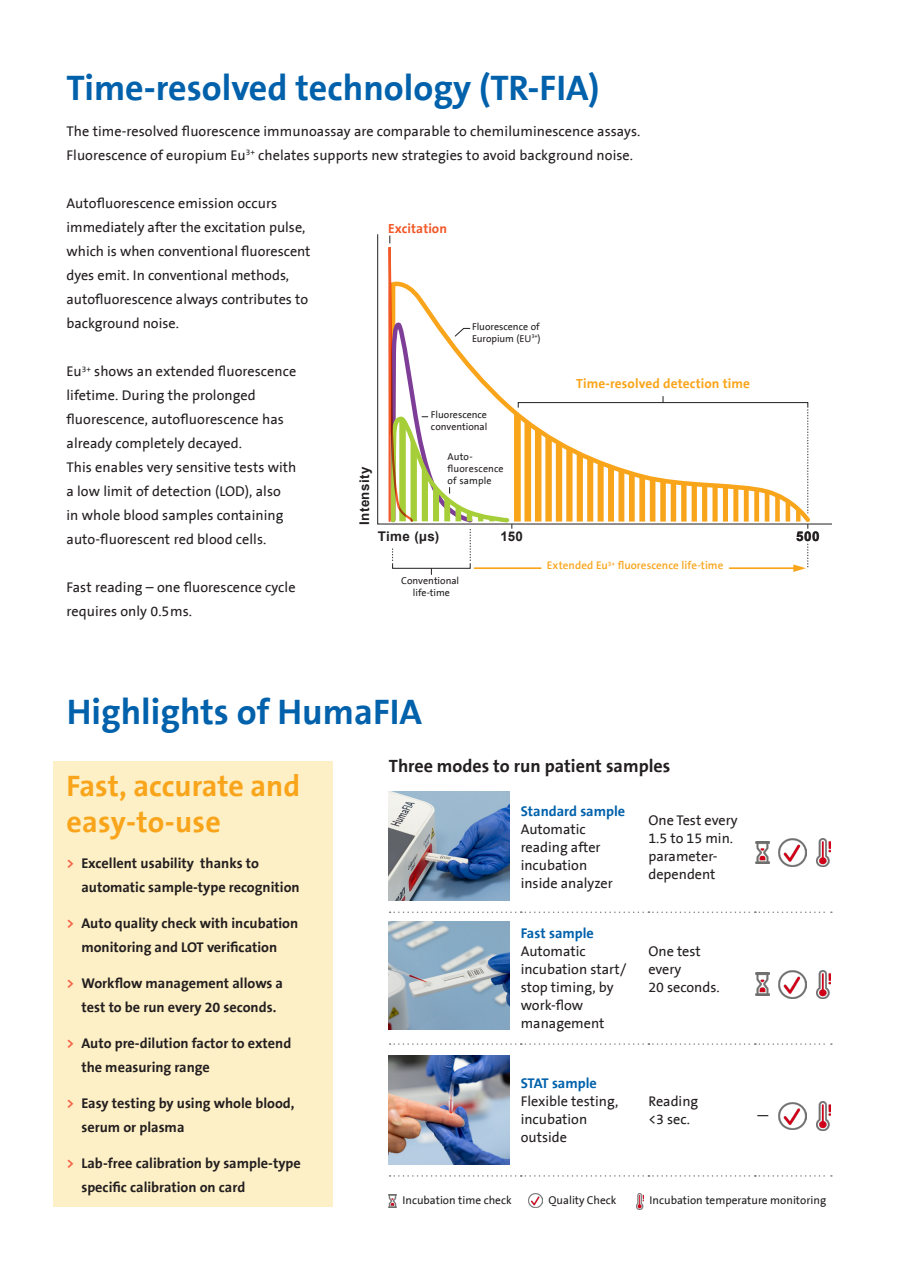
<style>
.page{position:relative;width:898px;height:1263px;background:#fff}
.page>*{position:absolute;margin:0;border:0;box-sizing:border-box;transform-origin:0 0}
.H3__Headline_24pt{font:700 36px "The Sans B7";color:#0161ab}
.H4__Subline_20pt{font:700 30px/36px "The Sans B7";color:#f9a51b}
.H5__Subhead_12pt{font:700 18px "The Sans B7";color:#231f20}
.C1__Copy_9_5pt{font:14.25px/24px "The Sans B5 Plain";letter-spacing:.005em;color:#231f20}
.t1{font:700 14.25px/24px "The Sans B7";color:#231f20}
.T2__Table_Copy_L_9_5pt{font:14.25px/18px "The Sans B5 Plain";color:#231f20}
.T2__Table_Copy_L_9_5pt-2{font:700 14.25px "The Sans B7";color:#0161ab}
.t2{font:700 13.35px "The Sans B7";letter-spacing:.005em;color:#f9a51b}
.t3{font:700 13.35px "Arial";letter-spacing:.03em;color:#231f20}
.t4{font:700 13.35px "The Sans B7";letter-spacing:.005em;color:#f15929}
.C5__Imprint_7_6pt{font:11.4px "The Sans B5 Plain";color:#231f20}
.t5{font:600 11.1px "The Sans B6";letter-spacing:.005em;color:#f9a51b}
.t6{font:10.05px/12px "The Sans B5 Plain";color:#231f20}
.s1{color:#f26648}
</style>
<div class="page">
<img style="left:388px;top:921px;width:121px;height:109px">
<img style="left:388px;top:1055px;width:121px;height:109px">
<img style="left:388px;top:791px;width:121px;height:109px">
<div style="left:53px;top:761px;width:280px;height:445px;background:#fef0c6"></div>
<div style="left:392px;top:563px;width:78px;height:6px;border:1px solid #231f20"></div>
<hr style="left:474px;top:567px;width:66px;height:2px;background:#f9a51b">
<hr style="left:729px;top:567px;width:67px;height:2px;background:#f9a51b">
<svg style="left:791px;top:544px;width:18px;height:28px"></svg>
<svg style="left:377px;top:234px;width:454px;height:291px"></svg>
<svg style="left:512px;top:274px;width:300px;height:250px"></svg>
<svg style="left:388px;top:236px;width:124px;height:325px"></svg>
<svg style="left:389px;top:1043px;width:442px;height:2px"></svg>
<svg style="left:389px;top:911px;width:442px;height:2px"></svg>
<svg style="left:389px;top:1175px;width:442px;height:2px"></svg>
<img style="left:778px;top:838px;width:28px;height:28px">
<img style="left:755px;top:841px;width:14px;height:23px">
<img style="left:816px;top:838px;width:14px;height:28px">
<img style="left:778px;top:970px;width:28px;height:28px">
<img style="left:755px;top:973px;width:14px;height:22px">
<img style="left:816px;top:970px;width:14px;height:28px">
<img style="left:778px;top:1102px;width:28px;height:28px">
<img style="left:816px;top:1102px;width:14px;height:28px">
<img style="left:528px;top:1194px;width:14px;height:14px">
<img style="left:636px;top:1193px;width:7px;height:16px">
<svg style="left:388px;top:1194px;width:8px;height:13px"></svg>
<p class="H3__Headline_24pt" style="left:66px;top:69px;width:534px">Time-resolved technology (TR-FIA)</p>
<p class="C1__Copy_9_5pt" style="left:66px;top:120px;width:575px">The time-resolved fluorescence immunoassay are comparable to chemiluminescence assays.<br>Fluorescence of europium Eu<sup>3+</sup> chelates supports new strategies to avoid background noise.</p>
<p class="C1__Copy_9_5pt" style="left:66px;top:192px;width:245px">Autofluorescence emission occurs immediately after the excitation pulse, which is when conventional fluorescent dyes emit. In conventional methods, autofluorescence always contributes to background noise.</p>
<p class="C1__Copy_9_5pt" style="left:66px;top:360px;width:231px">Eu<sup>3+</sup> shows an extended fluorescence lifetime. During the prolonged fluorescence, autofluorescence has already completely decayed.<br>This enables very sensitive tests with a low limit of detection (LOD), also<br>in whole blood samples containing auto-fluorescent red blood cells.</p>
<p class="C1__Copy_9_5pt" style="left:66px;top:576px;width:230px">Fast reading – one fluorescence cycle requires only 0.5ms.</p>
<p class="t4" style="left:388px;top:221px;width:60px">Excitation</p>
<p class="t6" style="left:472px;top:320px;width:70px">Fluorescence of<br>Europium (EU<sup>3+</sup>)</p>
<p class="t2" style="left:576px;top:377px;width:175px">Time-resolved detection time</p>
<p class="t6" style="left:431px;top:409px;width:58px">Fluorescence conventional</p>
<p class="t6" style="left:447px;top:451px;width:58px">Auto&shy;fluorescence of sample</p>
<p class="t3" style="left:355px;top:525px;width:60px;rotate:-90deg">Intensity</p>
<p class="t3" style="left:377px;top:528px;width:63px">Time (µs)</p>
<p class="t3" style="left:500px;top:528px;width:24px">150</p>
<p class="t3" style="left:795px;top:528px;width:25px">500</p>
<p class="t6" style="left:401px;top:575px;width:59px;text-align:center">Conventional life-time</p>
<p class="t5" style="left:546px;top:560px;width:178px">Extended Eu<sup>3+</sup> fluorescence life-time</p>
<p class="H3__Headline_24pt" style="left:67px;top:693px;width:357px">Highlights of HumaFIA</p>
<p class="H5__Subhead_12pt" style="left:388px;top:757px;width:283px">Three modes to run patient samples</p>
<p class="T2__Table_Copy_L_9_5pt-2" style="left:520px;top:803px;width:106px">Standard sample</p>
<p class="T2__Table_Copy_L_9_5pt" style="left:520px;top:820px;width:94px">Automatic reading after incubation inside analyzer</p>
<p class="T2__Table_Copy_L_9_5pt" style="left:648px;top:811px;width:91px">One Test every<br>1.5 to 15 min. parameter&shy;dependent</p>
<p class="T2__Table_Copy_L_9_5pt-2" style="left:520px;top:926px;width:75px">Fast sample</p>
<p class="T2__Table_Copy_L_9_5pt" style="left:520px;top:943px;width:107px">Automatic incubation start/ stop timing, by work-flow management</p>
<p class="T2__Table_Copy_L_9_5pt" style="left:648px;top:943px;width:73px">One test every<br>20 seconds.</p>
<p class="H4__Subline_20pt" style="left:66px;top:769px;width:235px">Fast, accurate and easy-to-use</p>
<p class="t1" style="left:81px;top:852px;width:220px;text-indent:-15px"><span class="s1">&gt;</span> Excellent usability thanks to automatic sample-type recognition</p>
<p class="t1" style="left:66px;top:912px;width:233px;text-align:center"><span class="s1">&gt;</span> Auto quality check with incubation monitoring and LOT verification</p>
<p class="t1" style="left:66px;top:972px;width:218px;text-align:center"><span class="s1">&gt;</span> Workflow management allows a test to be run every 20 seconds.</p>
<p class="t1" style="left:81px;top:1032px;width:211px;text-indent:-15px"><span class="s1">&gt;</span> Auto pre-dilution factor to extend the measuring range</p>
<p class="t1" style="left:81px;top:1092px;width:215px;text-indent:-15px"><span class="s1">&gt;</span> Easy testing by using whole blood, serum or plasma</p>
<p class="t1" style="left:81px;top:1152px;width:221px;text-indent:-15px"><span class="s1">&gt;</span> Lab-free calibration by sample-type specific calibration on card</p>
<p class="T2__Table_Copy_L_9_5pt-2" style="left:520px;top:1076px;width:78px">STAT sample</p>
<p class="T2__Table_Copy_L_9_5pt" style="left:520px;top:1093px;width:99px">Flexible testing,</p>
<p class="T2__Table_Copy_L_9_5pt" style="left:520px;top:1111px;width:68px">incubation outside</p>
<p class="T2__Table_Copy_L_9_5pt" style="left:648px;top:1093px;width:51px">Reading &lt;3 sec.</p>
<p class="T2__Table_Copy_L_9_5pt" style="left:755px;top:1107px;width:16px">—</p>
<p class="C5__Imprint_7_6pt" style="left:402px;top:1194px;width:111px">Incubation time check</p>
<p class="C5__Imprint_7_6pt" style="left:548px;top:1194px;width:69px">Quality Check</p>
<p class="C5__Imprint_7_6pt" style="left:649px;top:1194px;width:178px">Incubation temperature monitoring</p>
</div>
